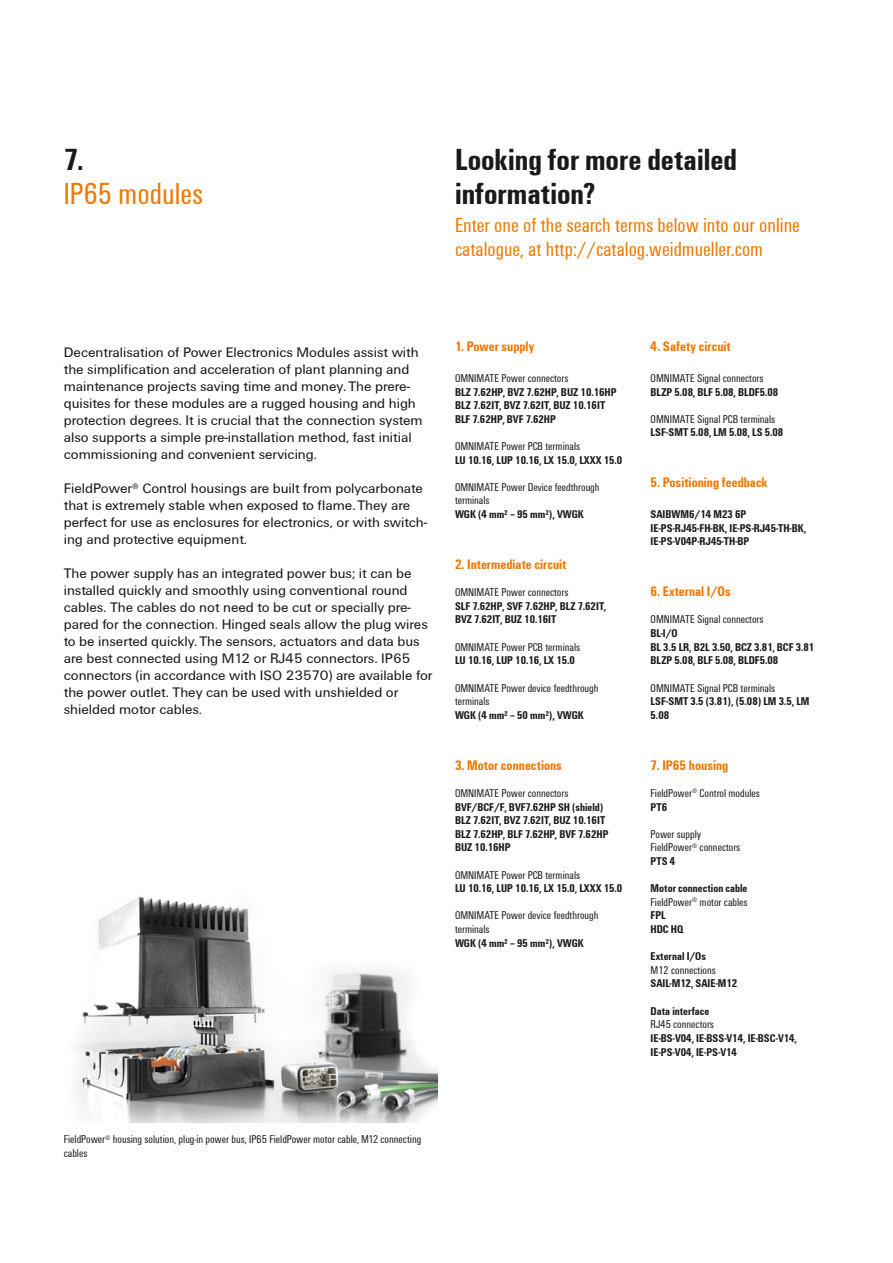
<style>
.page{position:relative;width:893px;height:1263px;background:#fff}
.page>*{position:absolute;margin:0;border:0;box-sizing:border-box;transform-origin:0 0}
.t1{font:700 31.5px/34px "Weidmueller Condensed";color:#1a1a18}
.t2{font:31.5px "Weidmueller Condensed";color:#ef7800}
.t3{font:21px/24px "Weidmueller Condensed";color:#ef7800}
.t4{font:14.25px/17px "Weidmueller";color:#1a1a18}
.t5{font:700 14.25px "Weidmueller Condensed";color:#ef7800}
.t6{font:700 11.7px/13.6px "Weidmueller Condensed";color:#1a1a18}
.t7{font:11.7px/13.6px "Weidmueller Condensed";color:#1a1a18}
.s1{font-weight:700}
.s2{font-weight:400}
</style>
<div class="page">
<img style="left:77px;top:896px;width:361px;height:227px">
<h1 class="t1" style="left:64px;top:142px;width:22px">7.</h1>
<h1 class="t2" style="left:64px;top:173px;width:141px">IP65 modules</h1>
<h1 class="t1" style="left:455px;top:142px;width:284px">Looking for more detailed information?</h1>
<h2 class="t3" style="left:455px;top:213px;width:347px">Enter one of the search terms below into our online catalogue, at http://catalog.weidmueller.com</h2>
<p class="t4" style="left:64px;top:343px;width:360px">Decentralisation of Power Electronics Modules assist with the simplification and acceleration of plant planning and maintenance projects saving time and money. The prere&shy;quisites for these modules are a rugged housing and high protection degrees. It is crucial that the connection system also supports a simple pre-installation method, fast initial commissioning and convenient servicing.</p>
<p class="t4" style="left:64px;top:479px;width:365px">FieldPower<sup>®</sup> Control housings are built from polycarbonate that is extremely stable when exposed to flame. They are perfect for use as enclosures for electronics, or with switch&shy;ing and protective equipment.</p>
<p class="t4" style="left:64px;top:564px;width:370px">The power supply has an integrated power bus; it can be installed quickly and smoothly using conventional round cables. The cables do not need to be cut or specially pre&shy;pared for the connection. Hinged seals allow the plug wires to be inserted quickly. The sensors, actuators and data bus are best connected using M12 or RJ45 connectors. IP65 connectors (in accordance with ISO 23570) are available for the power outlet. They can be used with unshielded or shielded motor cables.</p>
<p class="t5" style="left:455px;top:336px;width:81px">1. Power supply</p>
<p class="t7" style="left:455px;top:371px;width:115px">OMNIMATE Power connectors</p>
<p class="t6" style="left:455px;top:384px;width:163px">BLZ 7.62HP, BVZ 7.62HP, BUZ 10.16HP<br>BLZ 7.62IT, BVZ 7.62IT, BUZ 10.16IT<br>BLF 7.62HP, BVF 7.62HP</p>
<p class="t7" style="left:455px;top:439px;width:127px">OMNIMATE Power PCB terminals</p>
<p class="t6" style="left:455px;top:452px;width:169px">LU 10.16, LUP 10.16, LX 15.0, LXXX 15.0</p>
<p class="t7" style="left:455px;top:480px;width:146px">OMNIMATE Power Device feedthrough terminals</p>
<p class="t6" style="left:455px;top:507px;width:130px">WGK (4 mm² – 95 mm²), VWGK</p>
<p class="t5" style="left:455px;top:554px;width:113px">2. Intermediate circuit</p>
<p class="t7" style="left:455px;top:585px;width:115px">OMNIMATE Power connectors</p>
<p class="t6" style="left:455px;top:599px;width:153px">SLF 7.62HP, SVF 7.62HP, BLZ 7.62IT,<br>BVZ 7.62IT, BUZ 10.16IT</p>
<p class="t7" style="left:455px;top:640px;width:127px">OMNIMATE Power PCB terminals</p>
<p class="t6" style="left:455px;top:653px;width:121px">LU 10.16, LUP 10.16, LX 15.0</p>
<p class="t7" style="left:455px;top:680px;width:145px">OMNIMATE Power device feedthrough terminals</p>
<p class="t6" style="left:455px;top:708px;width:130px">WGK (4 mm² – 50 mm²), VWGK</p>
<p class="t5" style="left:455px;top:755px;width:108px">3. Motor connections</p>
<p class="t7" style="left:455px;top:786px;width:115px">OMNIMATE Power connectors</p>
<p class="t6" style="left:455px;top:799px;width:155px">BVF/BCF/F, BVF7.62HP SH (shield)<br>BLZ 7.62IT, BVZ 7.62IT, BUZ 10.16IT<br>BLZ 7.62HP, BLF 7.62HP, BVF 7.62HP<br>BUZ 10.16HP</p>
<p class="t7" style="left:455px;top:867px;width:127px">OMNIMATE Power PCB terminals</p>
<p class="t6" style="left:455px;top:881px;width:169px">LU 10.16, LUP 10.16, LX 15.0, LXXX 15.0</p>
<p class="t7" style="left:455px;top:908px;width:145px">OMNIMATE Power device feedthrough terminals</p>
<p class="t6" style="left:455px;top:935px;width:130px">WGK (4 mm² – 95 mm²), VWGK</p>
<p class="t5" style="left:651px;top:336px;width:82px">4. Safety circuit</p>
<p class="t7" style="left:651px;top:371px;width:114px">OMNIMATE Signal connectors</p>
<p class="t6" style="left:651px;top:384px;width:129px">BLZP 5.08, BLF 5.08, BLDF5.08</p>
<p class="t7" style="left:651px;top:412px;width:126px">OMNIMATE Signal PCB terminals</p>
<p class="t6" style="left:651px;top:425px;width:134px">LSF-SMT 5.08, LM 5.08, LS 5.08</p>
<p class="t5" style="left:651px;top:472px;width:118px">5. Positioning feedback</p>
<p class="t6" style="left:651px;top:507px;width:157px">SAIBWM6/14 M23 6P<br>IE-PS-RJ45-FH-BK, IE-PS-RJ45-TH-BK,<br>IE-PS-V04P-RJ45-TH-BP</p>
<p class="t5" style="left:651px;top:581px;width:82px">6. External I/Os</p>
<p class="t7" style="left:651px;top:612px;width:114px">OMNIMATE Signal connectors</p>
<p class="t6" style="left:651px;top:626px;width:165px">BL-I/O<br>BL 3.5 LR, B2L 3.50, BCZ 3.81, BCF 3.81<br>BLZP 5.08, BLF 5.08, BLDF5.08</p>
<p class="t7" style="left:651px;top:680px;width:126px">OMNIMATE Signal PCB terminals</p>
<p class="t6" style="left:651px;top:694px;width:161px">LSF-SMT 3.5 (3.81), (5.08) LM 3.5, LM<br>5.08</p>
<p class="t5" style="left:651px;top:755px;width:79px">7. IP65 housing</p>
<p class="t7" style="left:651px;top:786px;width:111px">FieldPower<sup>®</sup> Control modules<br><span class="s1">PT6</span></p>
<p class="t7" style="left:651px;top:827px;width:91px">Power supply<br>FieldPower<sup>®</sup> connectors<br><span class="s1">PTS 4</span></p>
<p class="t6" style="left:651px;top:881px;width:99px">Motor connection cable<br><span class="s2">FieldPower</span><sup>®</sup> <span class="s2">motor cables<br></span>FPL<br>HDC HQ</p>
<p class="t6" style="left:651px;top:949px;width:57px">External I/Os</p>
<p class="t7" style="left:651px;top:963px;width:67px">M12 connections</p>
<p class="t6" style="left:651px;top:976px;width:88px">SAIL-M12, SAIE-M12</p>
<p class="t6" style="left:651px;top:1003px;width:60px">Data interface</p>
<p class="t7" style="left:651px;top:1017px;width:65px">RJ45 connectors</p>
<p class="t6" style="left:651px;top:1031px;width:148px">IE-BS-V04, IE-BSS-V14, IE-BSC-V14,<br>IE-PS-V04, IE-PS-V14</p>
<p class="t7" style="left:64px;top:1132px;width:359px">FieldPower<sup>®</sup> housing solution, plug-in power bus, IP65 FieldPower motor cable, M12 connecting cables</p>
</div>
